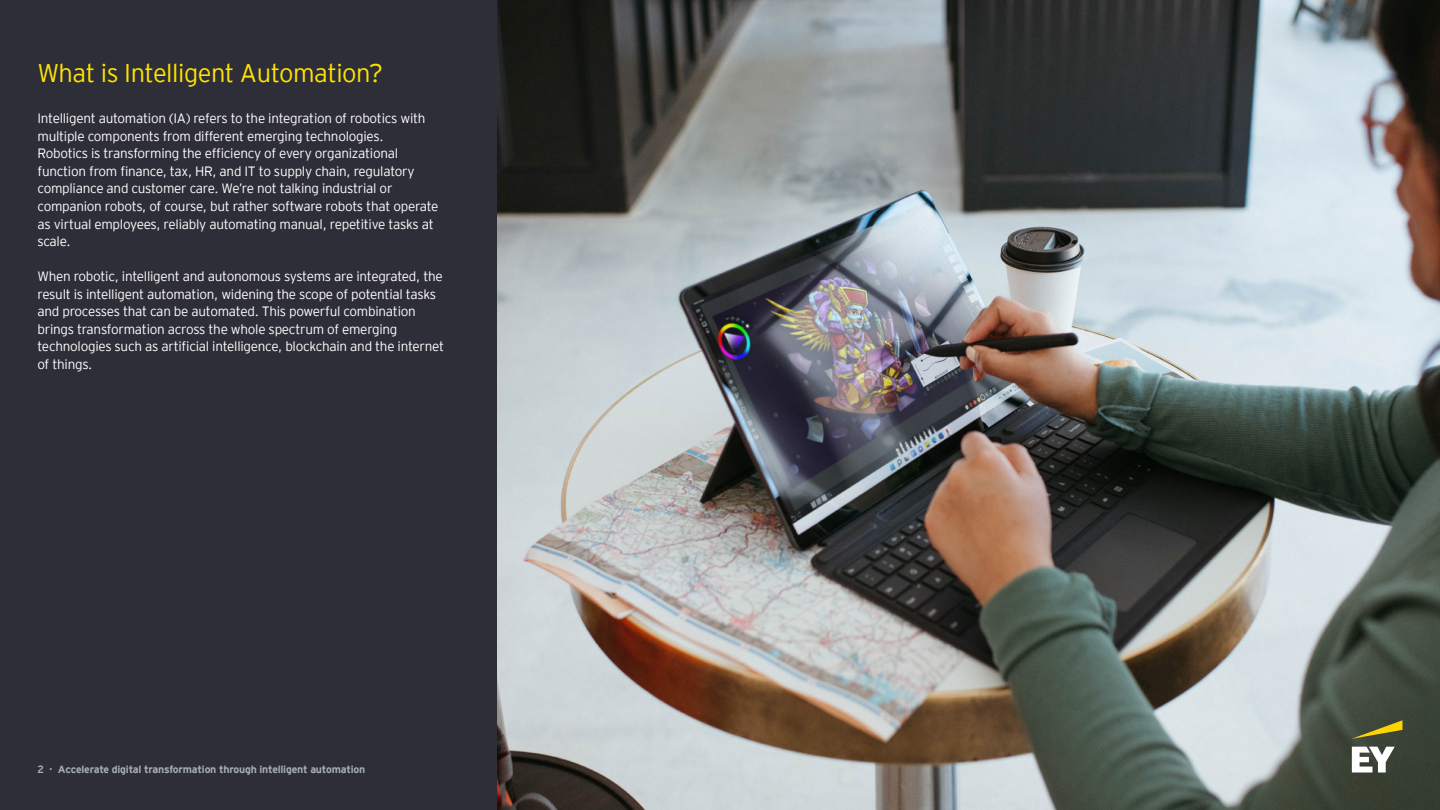
<style>
.page{position:relative;width:1440px;height:810px;background:#2e2e38}
.page>*{position:absolute;margin:0;border:0;box-sizing:border-box;transform-origin:0 0}
.t1{font:300 25.5px "EY Interstate";letter-spacing:-.02em;color:#ffe400}
.t2{font:300 13.5px/17.5px "EY Interstate";letter-spacing:-.02em;color:#fff}
.t3{font:700 10.5px "EY Interstate";letter-spacing:-.02em;color:#a7afb5}
</style>
<div class="page">
<img style="left:497px;top:0;width:943px;height:810px">
<svg style="left:1351px;top:720px;width:51px;height:19px"></svg>
<svg style="left:1352px;top:747px;width:43px;height:26px"></svg>
<h1 class="t1" style="left:38px;top:55px;width:347px">What is Intelligent Automation?</h1>
<p class="t2" style="left:38px;top:109px;width:403px">Intelligent automation (IA) refers to the integration of robotics with multiple components from different emerging technologies.<br>Robotics is transforming the efficiency of every organizational function from finance, tax, HR, and IT to supply chain, regulatory compliance and customer care. We’re not talking industrial or companion robots, of course, but rather software robots that operate as virtual employees, reliably automating manual, repetitive tasks at scale.</p>
<p class="t2" style="left:38px;top:267px;width:408px">When robotic, intelligent and autonomous systems are integrated, the result is intelligent automation, widening the scope of potential tasks and processes that can be automated. This powerful combination brings transformation across the whole spectrum of emerging technologies such as artificial intelligence, blockchain and the internet of things.</p>
<p class="t3" style="left:38px;top:761px;width:329px">2 · Accelerate digital transformation through intelligent automation</p>
</div>
